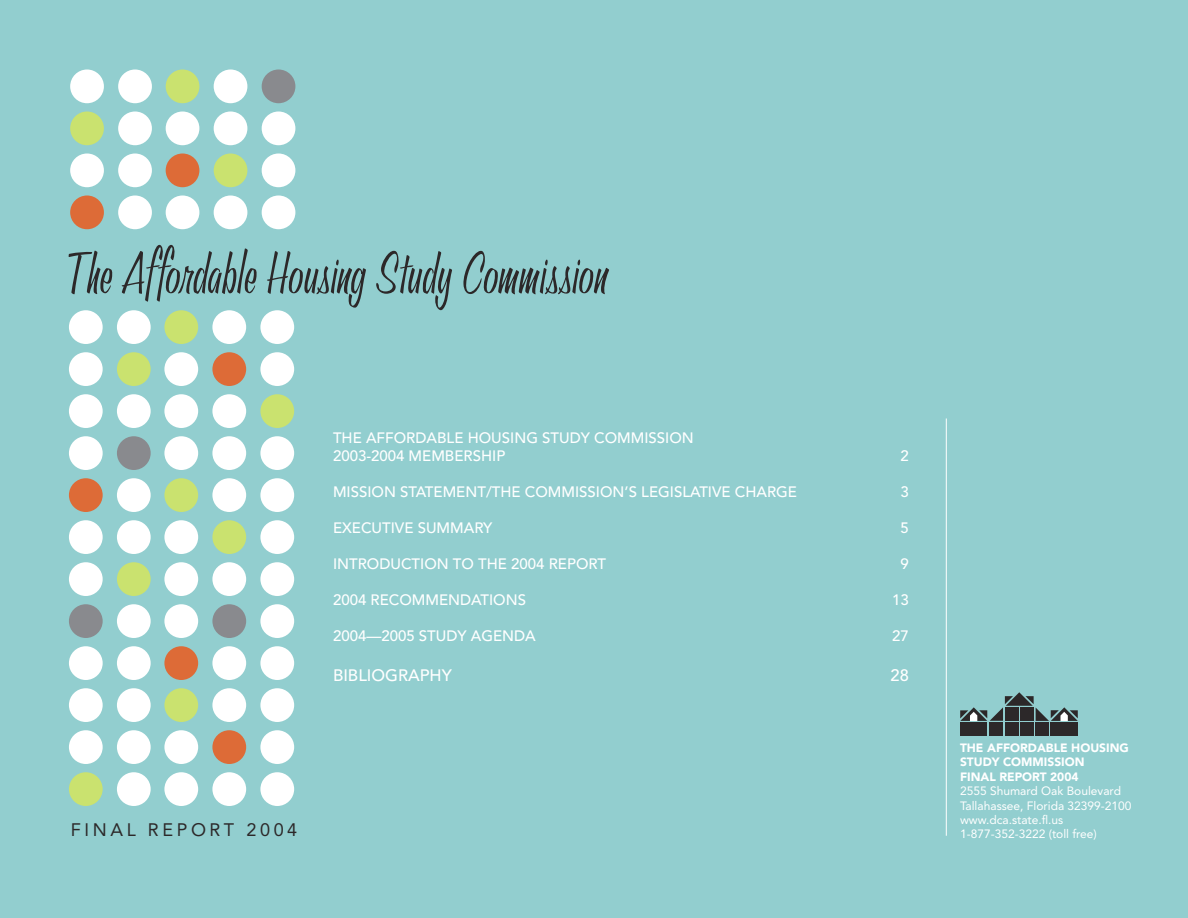
<style>
.page{position:relative;width:1188px;height:918px;background:#92cecf}
.page>*{position:absolute;margin:0;border:0;box-sizing:border-box;transform-origin:0 0}
.t1{font:60px "Tiki Holiday";letter-spacing:-.005em;color:#2c2829}
.t2{font:18px "Avenir";letter-spacing:.2em;color:#2c2829}
.t3{font:500 16.5px "Avenir";color:#fff}
.t4{font:500 15px/18px "Avenir";color:#fff}
.t5{font:12px/14.4px "Avenir";color:#fff}
.t6{font:900 12px/14.4px "Avenir";color:#fff}
</style>
<div class="page">
<hr style="left:946px;top:418px;width:1px;height:418px;background:#fff">
<div style="left:69px;top:310px;width:34px;height:34px;background:#fff;border-radius:50%"></div>
<div style="left:117px;top:310px;width:34px;height:34px;background:#fff;border-radius:50%"></div>
<div style="left:164px;top:310px;width:34px;height:34px;background:#cae26f;border-radius:50%"></div>
<div style="left:212px;top:310px;width:34px;height:34px;background:#fff;border-radius:50%"></div>
<div style="left:260px;top:310px;width:34px;height:34px;background:#fff;border-radius:50%"></div>
<div style="left:69px;top:352px;width:34px;height:34px;background:#fff;border-radius:50%"></div>
<div style="left:117px;top:352px;width:34px;height:34px;background:#cae26f;border-radius:50%"></div>
<div style="left:164px;top:352px;width:34px;height:34px;background:#fff;border-radius:50%"></div>
<div style="left:212px;top:352px;width:34px;height:34px;background:#dd6b37;border-radius:50%"></div>
<div style="left:260px;top:352px;width:34px;height:34px;background:#fff;border-radius:50%"></div>
<div style="left:69px;top:394px;width:34px;height:34px;background:#fff;border-radius:50%"></div>
<div style="left:117px;top:394px;width:34px;height:34px;background:#fff;border-radius:50%"></div>
<div style="left:164px;top:394px;width:34px;height:34px;background:#fff;border-radius:50%"></div>
<div style="left:212px;top:394px;width:34px;height:34px;background:#fff;border-radius:50%"></div>
<div style="left:260px;top:394px;width:34px;height:34px;background:#cae26f;border-radius:50%"></div>
<div style="left:69px;top:436px;width:34px;height:34px;background:#fff;border-radius:50%"></div>
<div style="left:117px;top:436px;width:34px;height:34px;background:#898a8e;border-radius:50%"></div>
<div style="left:164px;top:436px;width:34px;height:34px;background:#fff;border-radius:50%"></div>
<div style="left:212px;top:436px;width:34px;height:34px;background:#fff;border-radius:50%"></div>
<div style="left:260px;top:436px;width:34px;height:34px;background:#fff;border-radius:50%"></div>
<div style="left:69px;top:478px;width:34px;height:34px;background:#dd6b37;border-radius:50%"></div>
<div style="left:117px;top:478px;width:34px;height:34px;background:#fff;border-radius:50%"></div>
<div style="left:164px;top:478px;width:34px;height:34px;background:#cae26f;border-radius:50%"></div>
<div style="left:212px;top:478px;width:34px;height:34px;background:#fff;border-radius:50%"></div>
<div style="left:260px;top:478px;width:34px;height:34px;background:#fff;border-radius:50%"></div>
<div style="left:69px;top:520px;width:34px;height:34px;background:#fff;border-radius:50%"></div>
<div style="left:117px;top:520px;width:34px;height:34px;background:#fff;border-radius:50%"></div>
<div style="left:164px;top:520px;width:34px;height:34px;background:#fff;border-radius:50%"></div>
<div style="left:212px;top:520px;width:34px;height:34px;background:#cae26f;border-radius:50%"></div>
<div style="left:260px;top:520px;width:34px;height:34px;background:#fff;border-radius:50%"></div>
<div style="left:69px;top:562px;width:34px;height:34px;background:#fff;border-radius:50%"></div>
<div style="left:117px;top:562px;width:34px;height:34px;background:#cae26f;border-radius:50%"></div>
<div style="left:164px;top:562px;width:34px;height:34px;background:#fff;border-radius:50%"></div>
<div style="left:212px;top:562px;width:34px;height:34px;background:#fff;border-radius:50%"></div>
<div style="left:260px;top:562px;width:34px;height:34px;background:#fff;border-radius:50%"></div>
<div style="left:69px;top:604px;width:34px;height:34px;background:#898a8e;border-radius:50%"></div>
<div style="left:117px;top:604px;width:34px;height:34px;background:#fff;border-radius:50%"></div>
<div style="left:164px;top:604px;width:34px;height:34px;background:#fff;border-radius:50%"></div>
<div style="left:212px;top:604px;width:34px;height:34px;background:#898a8e;border-radius:50%"></div>
<div style="left:260px;top:604px;width:34px;height:34px;background:#fff;border-radius:50%"></div>
<div style="left:69px;top:646px;width:34px;height:34px;background:#fff;border-radius:50%"></div>
<div style="left:117px;top:646px;width:34px;height:34px;background:#fff;border-radius:50%"></div>
<div style="left:164px;top:646px;width:34px;height:34px;background:#dd6b37;border-radius:50%"></div>
<div style="left:212px;top:646px;width:34px;height:34px;background:#fff;border-radius:50%"></div>
<div style="left:260px;top:646px;width:34px;height:34px;background:#fff;border-radius:50%"></div>
<div style="left:69px;top:688px;width:34px;height:34px;background:#fff;border-radius:50%"></div>
<div style="left:117px;top:688px;width:34px;height:34px;background:#fff;border-radius:50%"></div>
<div style="left:164px;top:688px;width:34px;height:34px;background:#cae26f;border-radius:50%"></div>
<div style="left:212px;top:688px;width:34px;height:34px;background:#fff;border-radius:50%"></div>
<div style="left:260px;top:688px;width:34px;height:34px;background:#fff;border-radius:50%"></div>
<div style="left:69px;top:730px;width:34px;height:34px;background:#fff;border-radius:50%"></div>
<div style="left:117px;top:730px;width:34px;height:34px;background:#fff;border-radius:50%"></div>
<div style="left:164px;top:730px;width:34px;height:34px;background:#fff;border-radius:50%"></div>
<div style="left:212px;top:730px;width:34px;height:34px;background:#dd6b37;border-radius:50%"></div>
<div style="left:260px;top:730px;width:34px;height:34px;background:#fff;border-radius:50%"></div>
<div style="left:69px;top:772px;width:34px;height:34px;background:#cae26f;border-radius:50%"></div>
<div style="left:117px;top:772px;width:34px;height:34px;background:#fff;border-radius:50%"></div>
<div style="left:164px;top:772px;width:34px;height:34px;background:#fff;border-radius:50%"></div>
<div style="left:212px;top:772px;width:34px;height:34px;background:#fff;border-radius:50%"></div>
<div style="left:260px;top:772px;width:34px;height:34px;background:#fff;border-radius:50%"></div>
<div style="left:70px;top:112px;width:34px;height:33px;background:#cae26f;border-radius:50%"></div>
<div style="left:118px;top:112px;width:34px;height:33px;background:#fff;border-radius:50%"></div>
<div style="left:166px;top:112px;width:33px;height:33px;background:#fff;border-radius:50%"></div>
<div style="left:214px;top:112px;width:33px;height:33px;background:#fff;border-radius:50%"></div>
<div style="left:262px;top:112px;width:33px;height:33px;background:#fff;border-radius:50%"></div>
<div style="left:70px;top:70px;width:34px;height:33px;background:#fff;border-radius:50%"></div>
<div style="left:118px;top:70px;width:34px;height:33px;background:#fff;border-radius:50%"></div>
<div style="left:166px;top:70px;width:33px;height:33px;background:#cae26f;border-radius:50%"></div>
<div style="left:214px;top:70px;width:33px;height:33px;background:#fff;border-radius:50%"></div>
<div style="left:262px;top:70px;width:33px;height:33px;background:#898a8e;border-radius:50%"></div>
<div style="left:70px;top:154px;width:34px;height:33px;background:#fff;border-radius:50%"></div>
<div style="left:118px;top:154px;width:34px;height:33px;background:#fff;border-radius:50%"></div>
<div style="left:166px;top:154px;width:33px;height:33px;background:#dd6b37;border-radius:50%"></div>
<div style="left:214px;top:154px;width:33px;height:33px;background:#cae26f;border-radius:50%"></div>
<div style="left:262px;top:154px;width:33px;height:33px;background:#fff;border-radius:50%"></div>
<div style="left:70px;top:196px;width:34px;height:33px;background:#dd6b37;border-radius:50%"></div>
<div style="left:118px;top:196px;width:34px;height:33px;background:#fff;border-radius:50%"></div>
<div style="left:166px;top:196px;width:33px;height:33px;background:#fff;border-radius:50%"></div>
<div style="left:214px;top:196px;width:33px;height:33px;background:#fff;border-radius:50%"></div>
<div style="left:262px;top:196px;width:33px;height:33px;background:#fff;border-radius:50%"></div>
<div style="left:990px;top:723px;width:13px;height:13px;background:#2c2829"></div>
<div style="left:1036px;top:723px;width:13px;height:13px;background:#2c2829"></div>
<div style="left:1020px;top:723px;width:14px;height:13px;background:#2c2829"></div>
<div style="left:1005px;top:723px;width:13px;height:13px;background:#2c2829"></div>
<svg style="left:960px;top:692px;width:118px;height:29px"></svg>
<div style="left:1051px;top:723px;width:27px;height:13px;background:#2c2829"></div>
<div style="left:960px;top:723px;width:27px;height:13px;background:#2c2829"></div>
<h1 class="t1" style="left:68px;top:244px;width:541px">The Affordable Housing Study Commission</h1>
<p class="t4" style="left:333px;top:429px;width:362px">THE AFFORDABLE HOUSING STUDY COMMISSION<br>2003-2004 MEMBERSHIP</p>
<p class="t4" style="left:901px;top:447px;width:10px">2</p>
<p class="t4" style="left:333px;top:483px;width:466px">MISSION STATEMENT/THE COMMISSION’S LEGISLATIVE CHARGE</p>
<p class="t4" style="left:901px;top:483px;width:10px">3</p>
<p class="t4" style="left:333px;top:519px;width:161px">EXECUTIVE SUMMARY</p>
<p class="t4" style="left:901px;top:519px;width:10px">5</p>
<p class="t4" style="left:333px;top:555px;width:275px">INTRODUCTION TO THE 2004 REPORT</p>
<p class="t4" style="left:901px;top:555px;width:10px">9</p>
<p class="t4" style="left:333px;top:591px;width:195px">2004 RECOMMENDATIONS</p>
<p class="t4" style="left:892px;top:591px;width:18px">13</p>
<p class="t4" style="left:333px;top:627px;width:204px">2004—2005 STUDY AGENDA</p>
<p class="t4" style="left:892px;top:627px;width:18px">27</p>
<p class="t3" style="left:333px;top:665px;width:120px">BIBLIOGRAPHY</p>
<p class="t3" style="left:891px;top:665px;width:20px">28</p>
<p class="t2" style="left:71px;top:819px;width:228px">FINAL REPORT 2004</p>
<p class="t6" style="left:960px;top:741px;width:170px">THE AFFORDABLE HOUSING<br>STUDY COMMISSION<br>FINAL REPORT 2004</p>
<p class="t5" style="left:960px;top:784px;width:173px">2555 Shumard Oak Boulevard<br>Tallahassee, Florida 32399-2100 www.dca.state.fl.us<br>1-877-352-3222 (toll free)</p>
</div>
